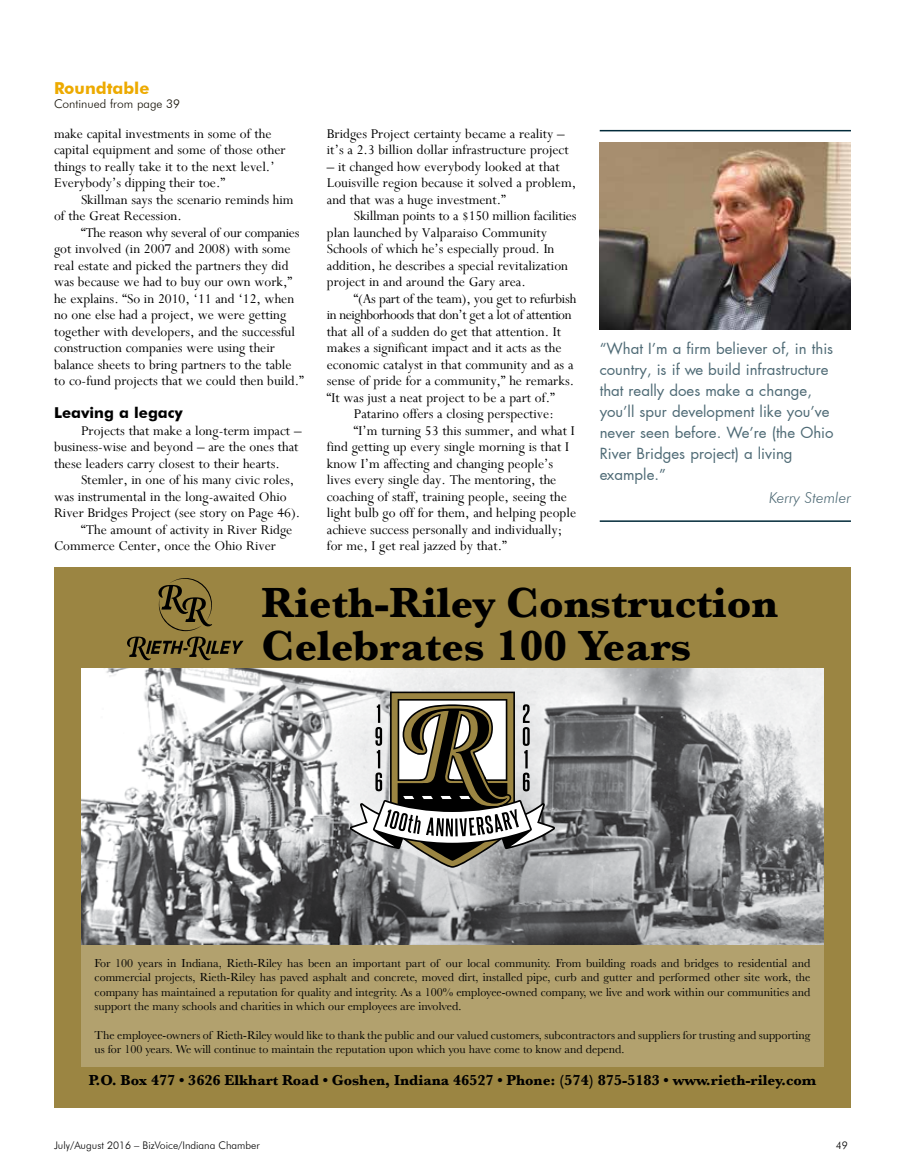
<style>
.page{position:relative;width:905px;height:1175px;background:#fff}
.page>*{position:absolute;margin:0;border:0;box-sizing:border-box;transform-origin:0 0}
.t1{font:700 43.8px/43.7px "Baskerville";color:#000}
.t2{font:700 16.5px "Futura BT";color:#edaa00}
.t3{font:15px/16.5px "Perpetua";color:#000}
.t4{font:15px/21px "Futura";color:#4e6a75}
.t5{font:700 15px "Baskerville";color:#000}
.t6{font:15px "Perpetua";letter-spacing:-.03em;color:#000}
.t7{font:15px "Perpetua";letter-spacing:-.02em;color:#000}
.t8{font:700 15px "Futura BT";color:#000}
.t9{font:italic 300 15px "Futura BT";color:#4e6a75}
.t10{font:12px/14.4px "Baskerville";color:#000;text-align:justify}
.t11{font:300 12px "Futura BT";color:#141006}
.t12{font:300 10.5px "Futura BT";color:#000}
</style>
<div class="page">
<div style="left:54px;top:567px;width:796px;height:540px;background:#9b8542"></div>
<img style="left:526px;top:668px;width:298px;height:277px">
<img style="left:81px;top:668px;width:445px;height:277px">
<svg style="left:127px;top:578px;width:116px;height:82px"></svg>
<svg style="left:350px;top:691px;width:205px;height:176px;background:#97958c"></svg>
<div style="left:81px;top:945px;width:743px;height:121px;background:#b2a16e"></div>
<img style="left:599px;top:142px;width:251px;height:187px">
<hr style="left:599px;top:130px;width:251px;height:1px;background:#022a3a">
<hr style="left:599px;top:520px;width:251px;height:2px;background:#022a3a">
<p class="t2" style="left:54px;top:78px;width:97px">Roundtable</p>
<p class="t11" style="left:54px;top:96px;width:128px">Continued from page 39</p>
<p class="t3" style="left:54px;top:125px;width:233px">make capital investments in some of the capital equipment and some of those other things to really take it to the next level.’ Everybody’s dipping their toe.”</p>
<p class="t3" style="left:54px;top:191px;width:241px;text-indent:27px">Skillman says the scenario reminds him of the Great Recession.</p>
<p class="t3" style="left:54px;top:224px;width:251px;text-indent:27px">“The reason why several of our companies got involved (in 2007 and 2008) with some real estate and picked the partners they did was because we had to buy our own work,” he explains. “So in 2010, ‘11 and ‘12, when no one else had a project, we were getting together with developers, and the successful construction companies were using their balance sheets to bring partners to the table to co-fund projects that we could then build.”</p>
<p class="t8" style="left:54px;top:404px;width:130px">Leaving a legacy</p>
<p class="t3" style="left:54px;top:422px;width:249px;text-indent:27px">Projects that make a long-term impact – business-wise and beyond – are the ones that these leaders carry closest to their hearts.</p>
<p class="t3" style="left:81px;top:471px;width:215px">Stemler, in one of his many civic roles,</p>
<p class="t3" style="left:54px;top:488px;width:234px">was instrumental in the long-awaited Ohio</p>
<p class="t3" style="left:54px;top:504px;width:248px">River Bridges Project (see story on Page 46).</p>
<p class="t3" style="left:81px;top:521px;width:213px">“The amount of activity in River Ridge</p>
<p class="t3" style="left:54px;top:537px;width:223px">Commerce Center, once the Ohio River</p>
<p class="t3" style="left:327px;top:125px;width:243px">Bridges Project certainty became a reality – it’s a 2.3 billion dollar infrastructure project</p>
<p class="t3" style="left:327px;top:158px;width:251px">– it changed how everybody looked at that<br>Louisville region because it solved a problem, and that was a huge investment.”</p>
<p class="t3" style="left:327px;top:207px;width:251px;text-indent:27px">Skillman points to a $150 million facilities plan launched by Valparaiso Community Schools of which he’s especially proud. In addition, he describes a special revitalization project in and around the Gary area.</p>
<p class="t7" style="left:354px;top:289px;width:224px">“(As part of the team), you get to refurbish</p>
<p class="t6" style="left:327px;top:305px;width:246px">in neighborhoods that don’t get a lot of attention</p>
<p class="t3" style="left:327px;top:323px;width:236px">that all of a sudden do get that attention. It</p>
<p class="t3" style="left:327px;top:339px;width:236px">makes a significant impact and it acts as the</p>
<p class="t3" style="left:327px;top:356px;width:248px">economic catalyst in that community and as a</p>
<p class="t3" style="left:327px;top:372px;width:249px">sense of pride for a community,” he remarks.</p>
<p class="t3" style="left:327px;top:389px;width:229px">“It was just a neat project to be a part of.”</p>
<p class="t3" style="left:354px;top:405px;width:201px">Patarino offers a closing perspective:</p>
<p class="t3" style="left:354px;top:422px;width:222px">“I’m turning 53 this summer, and what I</p>
<p class="t3" style="left:327px;top:438px;width:244px">find getting up every single morning is that I</p>
<p class="t3" style="left:327px;top:455px;width:228px">know I’m affecting and changing people’s</p>
<p class="t3" style="left:327px;top:471px;width:231px">lives every single day. The mentoring, the</p>
<p class="t3" style="left:327px;top:488px;width:241px">coaching of staff, training people, seeing the</p>
<p class="t3" style="left:327px;top:504px;width:251px">light bulb go off for them, and helping people</p>
<p class="t3" style="left:327px;top:521px;width:237px">achieve success personally and individually;</p>
<p class="t3" style="left:327px;top:537px;width:181px">for me, I get real jazzed by that.”</p>
<h1 class="t1" style="left:261px;top:581px;width:518px">Rieth-Riley Construction<br>Celebrates 100 Years</h1>
<p class="t4" style="left:599px;top:338px;width:235px">“What I’m a firm believer of, in this country, is if we build infrastructure that really does make a change, you’ll spur development like you’ve never seen before. We’re (the Ohio<br>River Bridges project) a living example.”</p>
<p class="t9" style="left:769px;top:489px;width:83px">Kerry Stemler</p>
<p class="t10" style="left:94px;top:956px;width:717px">For 100 years in Indiana, Rieth-Riley has been an important part of our local community. From building roads and bridges to residential and commercial projects, Rieth-Riley has paved asphalt and concrete, moved dirt, installed pipe, curb and gutter and performed other site work, the company has maintained a reputation for quality and integrity. As a 100% employee-owned company, we live and work within our communities and support the many schools and charities in which our employees are involved.</p>
<p class="t10" style="left:94px;top:1028px;width:717px">The employee-owners of Rieth-Riley would like to thank the public and our valued customers, subcontractors and suppliers for trusting and supporting us for 100 years. We will continue to maintain the reputation upon which you have come to know and depend.</p>
<p class="t5" style="left:89px;top:1070px;width:729px">P.O. Box 477 • 3626 Elkhart Road • Goshen, Indiana 46527 • Phone: (574) 875-5183 • www.rieth-riley.com</p>
<p class="t12" style="left:54px;top:1139px;width:207px">July/August 2016 – BizVoice/Indiana Chamber</p>
<p class="t12" style="left:835px;top:1139px;width:14px">49</p>
</div>
